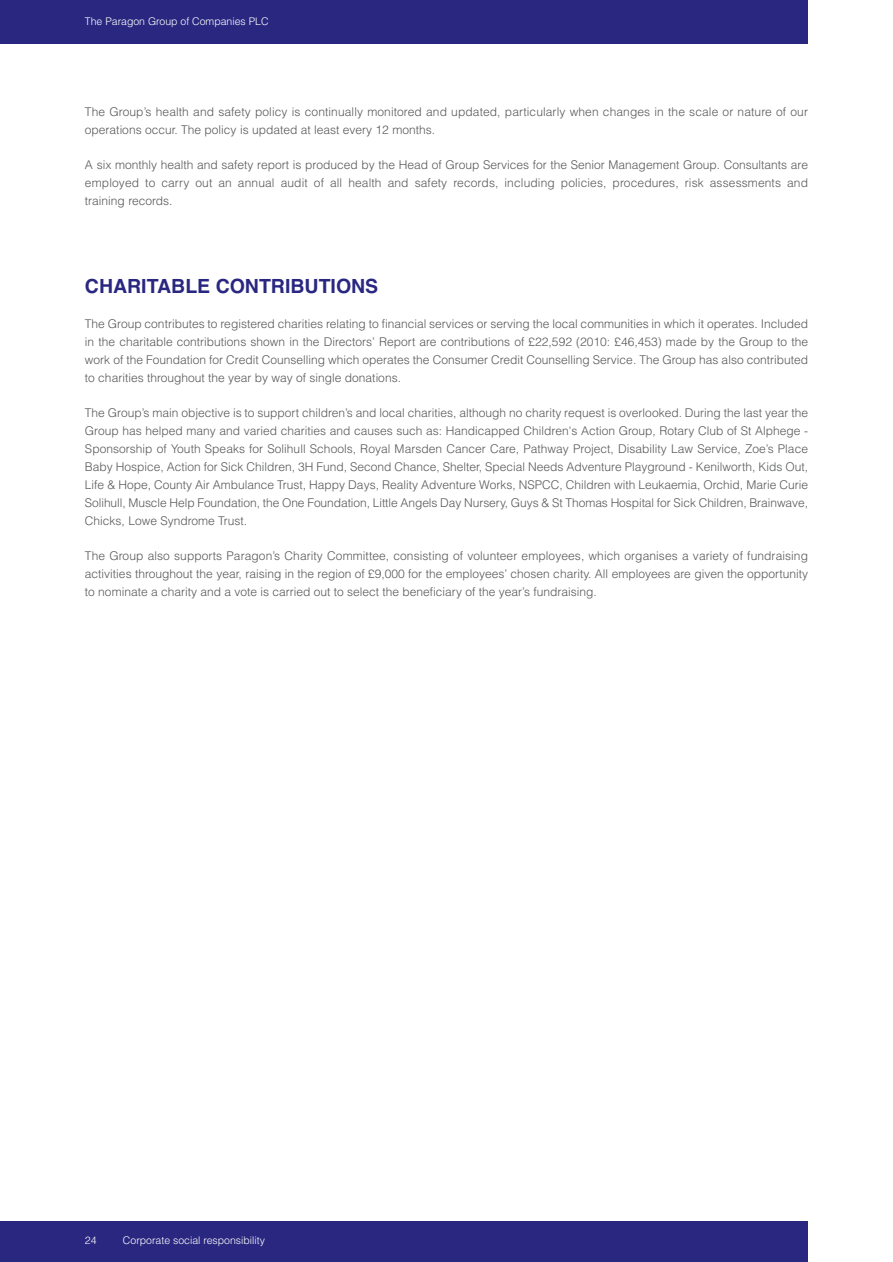
<style>
.page{position:relative;width:893px;height:1262px;background:#fff}
.page>*{position:absolute;margin:0;border:0;box-sizing:border-box;transform-origin:0 0}
.t1{font:700 19.5px "Helvetica";color:#292780}
.t2{font:300 12px/18px "Helvetica";color:#57585a;text-align:justify}
.t3{font:300 10.5px "Helvetica";color:#fff}
</style>
<div class="page">
<div style="left:0;top:0;width:808px;height:43px;background:#292780"></div>
<div style="left:0;top:1221px;width:808px;height:41px;background:#292780"></div>
<p class="t3" style="left:85px;top:18px;width:185px">The Paragon Group of Companies PLC</p>
<p class="t2" style="left:85px;top:103px;width:724px">The Group’s health and safety policy is continually monitored and updated, particularly when changes in the scale or nature of our operations occur. The policy is updated at least every 12 months.</p>
<p class="t2" style="left:85px;top:156px;width:724px">A six monthly health and safety report is produced by the Head of Group Services for the Senior Management Group. Consultants are employed to carry out an annual audit of all health and safety records, including policies, procedures, risk assessments and training records.</p>
<h1 class="t1" style="left:85px;top:279px;width:295px">CHARITABLE CONTRIBUTIONS</h1>
<p class="t2" style="left:85px;top:316px;width:724px">The Group contributes to registered charities relating to financial services or serving the local communities in which it operates. Included in the charitable contributions shown in the Directors’ Report are contributions of £22,592 (2010: £46,453) made by the Group to the work of the Foundation for Credit Counselling which operates the Consumer Credit Counselling Service. The Group has also contributed to charities throughout the year by way of single donations.</p>
<p class="t2" style="left:85px;top:405px;width:724px">The Group’s main objective is to support children’s and local charities, although no charity request is overlooked. During the last year the Group has helped many and varied charities and causes such as: Handicapped Children's Action Group, Rotary Club of St Alphege - Sponsorship of Youth Speaks for Solihull Schools, Royal Marsden Cancer Care, Pathway Project, Disability Law Service, Zoe’s Place Baby Hospice, Action for Sick Children, 3H Fund, Second Chance, Shelter, Special Needs Adventure Playground - Kenilworth, Kids Out, Life &amp; Hope, County Air Ambulance Trust, Happy Days, Reality Adventure Works, NSPCC, Children with Leukaemia, Orchid, Marie Curie Solihull, Muscle Help Foundation, the One Foundation, Little Angels Day Nursery, Guys &amp; St Thomas Hospital for Sick Children, Brainwave, Chicks, Lowe Syndrome Trust.</p>
<p class="t2" style="left:85px;top:548px;width:724px">The Group also supports Paragon’s Charity Committee, consisting of volunteer employees, which organises a variety of fundraising activities throughout the year, raising in the region of £9,000 for the employees’ chosen charity. All employees are given the opportunity to nominate a charity and a vote is carried out to select the beneficiary of the year’s fundraising.</p>
<p class="t3" style="left:85px;top:1236px;width:13px">24</p>
<p class="t3" style="left:123px;top:1236px;width:144px">Corporate social responsibility</p>
</div>
